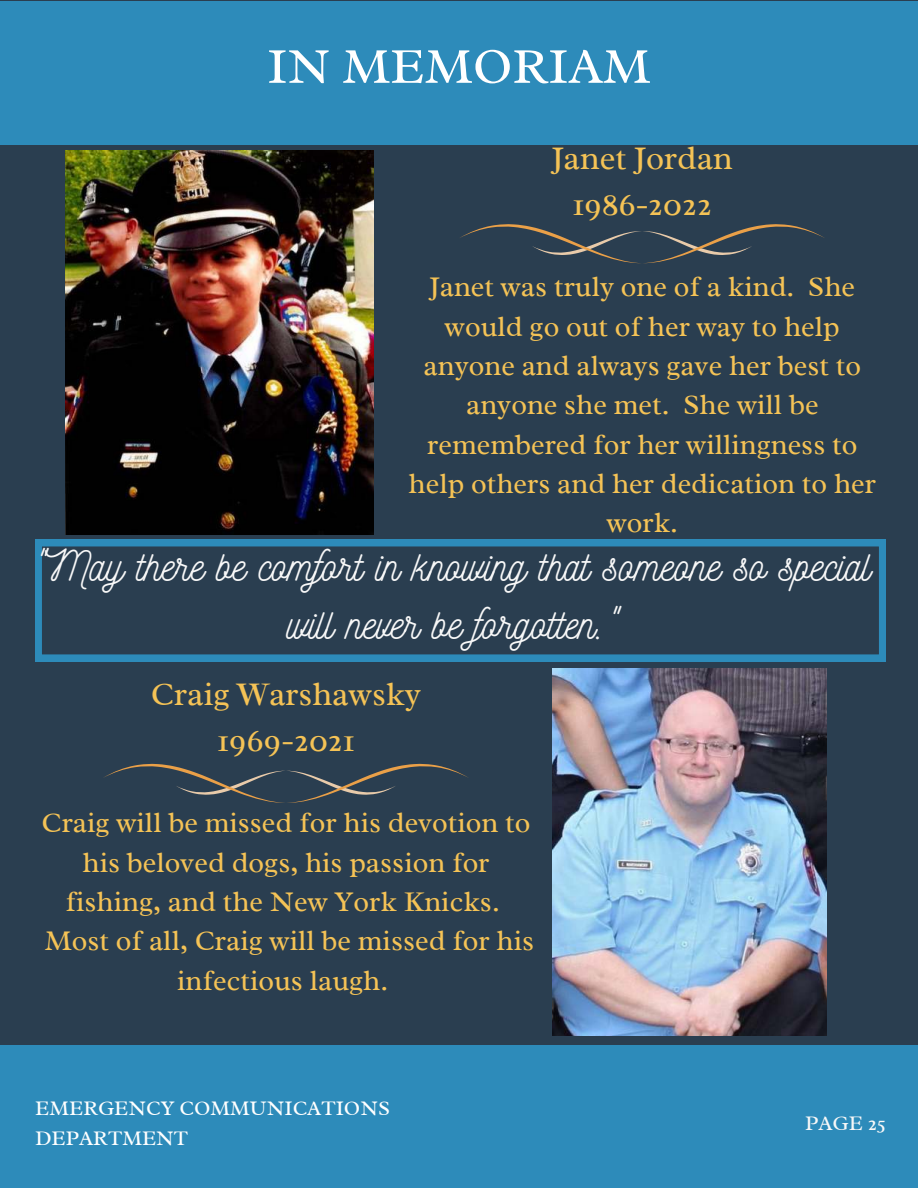
<style>
.page{position:relative;width:918px;height:1188px;background:#fff}
.page>*{position:absolute;margin:0;border:0;box-sizing:border-box;transform-origin:0 0}
.t1{font:51px "Radley";color:#fff}
.t2{font:42px/58.5px "Nickainley";color:#f8f8f8;text-align:center}
.t3{font:33.45px/46.2px "Radley";color:#f5c356;text-align:center}
.t4{font:28.95px/39.3px "Radley";color:#f5c356;text-align:center}
.t5{font:21px/29.2px "Radley";color:#fff}
.t6{font:21px "Radley";color:#f8f8f8}
</style>
<div class="page">
<div style="left:0;top:151px;width:918px;height:891px;background:#2a3e50"></div>
<img style="left:66px;top:151px;width:307px;height:383px">
<img style="left:552px;top:668px;width:275px;height:368px">
<svg style="left:35px;top:540px;width:851px;height:121px"></svg>
<div style="left:0;top:1045px;width:918px;height:143px;background:#2d8bba"></div>
<div style="left:0;top:1px;width:918px;height:143px;background:#2d8bba"></div>
<svg style="left:103px;top:764px;width:365px;height:39px"></svg>
<svg style="left:460px;top:224px;width:364px;height:39px"></svg>
<h1 class="t1" style="left:267px;top:34px;width:385px">IN MEMORIAM</h1>
<p class="t3" style="left:552px;top:135px;width:183px">Janet Jordan<br>1986-2022</p>
<p class="t4" style="left:409px;top:267px;width:469px">Janet was truly one of a kind. She would go out of her way to help anyone and always gave her best to anyone she met. She will be remembered for her willingness to help others and her dedication to her work.</p>
<h2 class="t2" style="left:33px;top:536px;width:839px">"May there be comfort in knowing that someone so special will never be forgotten."</h2>
<p class="t3" style="left:151px;top:671px;width:272px">Craig Warshawsky<br>1969-2021</p>
<p class="t4" style="left:42px;top:803px;width:494px">Craig will be missed for his devotion to his beloved dogs, his passion for fishing, and the New York Knicks.<br>Most of all, Craig will be missed for his infectious laugh.</p>
<p class="t5" style="left:35px;top:1094px;width:356px">EMERGENCY COMMUNICATIONS<br>DEPARTMENT</p>
<p class="t6" style="left:805px;top:1110px;width:83px">PAGE 25</p>
</div>
